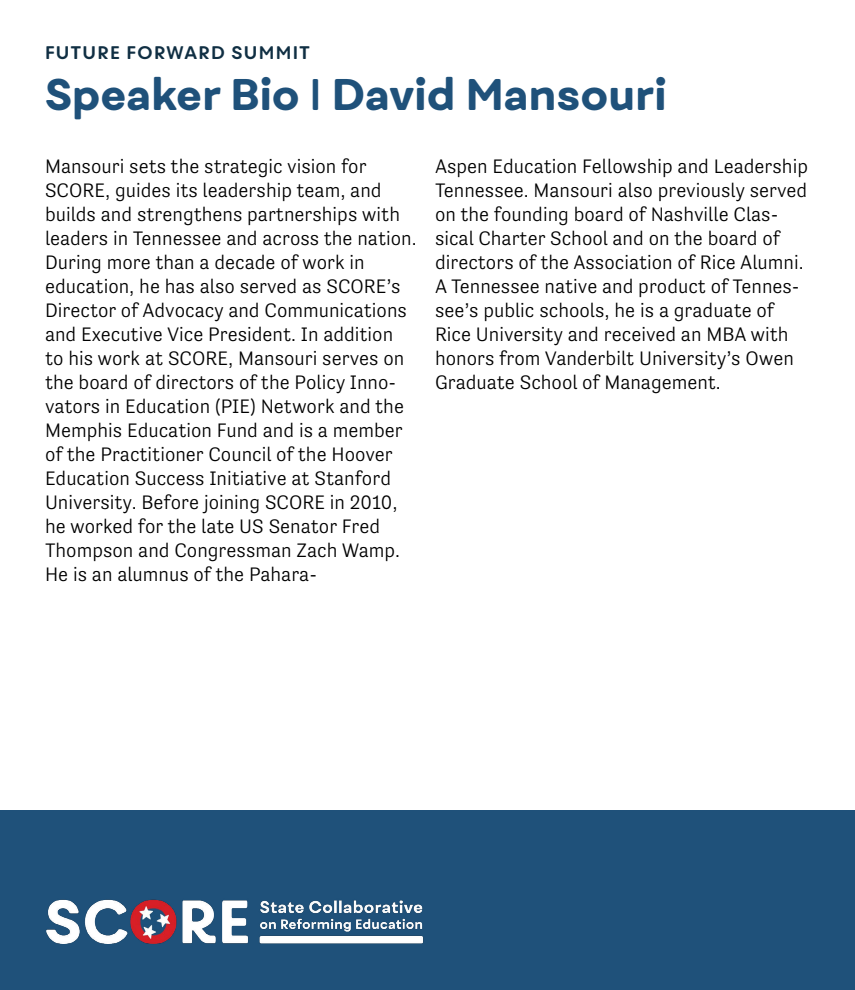
<style>
.page{position:relative;width:855px;height:990px;background:#fff}
.page>*{position:absolute;margin:0;border:0;box-sizing:border-box;transform-origin:0 0}
.t1{font:800 42.5px "Fibra One";letter-spacing:.01em;color:#1f517a}
.t2{font:300 20px/24px "Tenso";color:#000}
.t3{font:700 17.5px "Fibra One";letter-spacing:.075em;color:#102f43}
</style>
<div class="page">
<div style="left:0;top:811px;width:855px;height:179px;background:#1f517a"></div>
<img style="left:46px;top:899px;width:378px;height:45px">
<p class="t3" style="left:45px;top:42px;width:266px">FUTURE FORWARD SUMMIT</p>
<h1 class="t1" style="left:45px;top:68px;width:623px">Speaker Bio | David Mansouri</h1>
<p class="t2" style="left:45px;top:154px;width:373px">Mansouri sets the strategic vision for SCORE, guides its leadership team, and builds and strengthens partnerships with leaders in Tennessee and across the nation.<br>During more than a decade of work in education, he has also served as SCORE’s Director of Advocacy and Communications and Executive Vice President. In addition to his work at SCORE, Mansouri serves on the board of directors of the Policy Inno&shy;vators in Education (PIE) Network and the Memphis Education Fund and is a member of the Practitioner Council of the Hoover Education Success Initiative at Stanford University. Before joining SCORE in 2010, he worked for the late US Senator Fred Thompson and Congressman Zach Wamp.<br>He is an alumnus of the Pahara-</p>
<p class="t2" style="left:435px;top:154px;width:375px">Aspen Education Fellowship and Leadership Tennessee. Mansouri also previously served on the founding board of Nashville Clas&shy;sical Charter School and on the board of directors of the Association of Rice Alumni.<br>A Tennessee native and product of Tennes&shy;see’s public schools, he is a graduate of Rice University and received an MBA with honors from Vanderbilt University’s Owen Graduate School of Management.</p>
</div>
